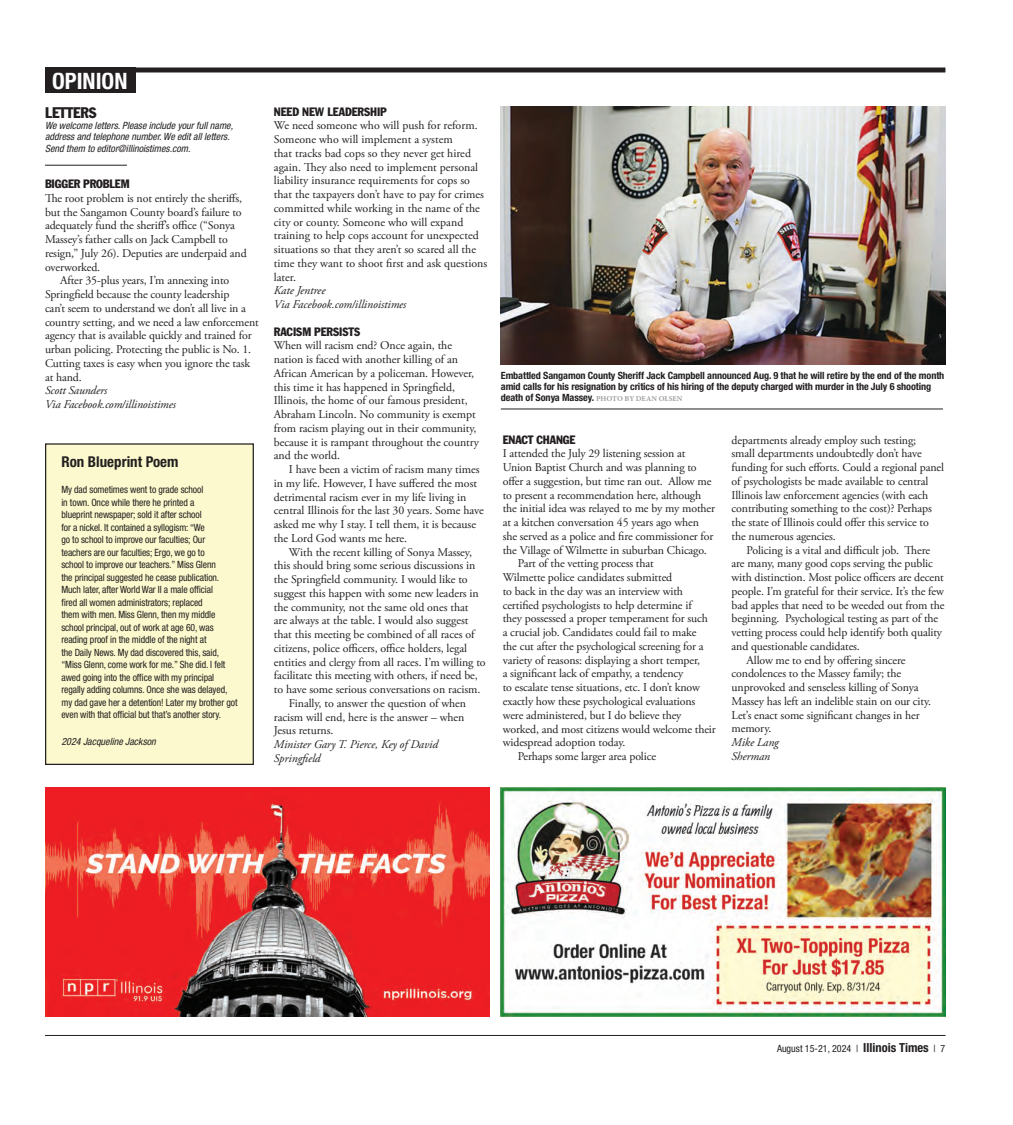
<style>
.page{position:relative;width:1013px;height:1125px;background:#fff}
.page>*{position:absolute;margin:0;border:0;box-sizing:border-box;transform-origin:0 0}
.t1{font:700 condensed 22.88px "Helvetica Neue";color:#fff}
.t2{font:15px "Franklin Gothic Condensed";letter-spacing:-.015em;color:#231f20}
.No_Spacing{font:700 condensed 14.88px "Helvetica Neue";color:#231f20}
.No_Spacing-2{font:11.88px/13.8px "Adobe Garamond Pro";letter-spacing:-.01em;color:#231f20}
.No_Spacing-3{font:italic 11.88px "Adobe Garamond Pro";letter-spacing:-.01em;color:#231f20}
.t3{font:11.88px "Franklin Gothic Condensed";letter-spacing:-.005em;color:#231f20}
.No_Spacing-4{font:condensed 10px "Helvetica Neue";letter-spacing:-.01em;color:#231f20}
.t4{font:700 condensed 10px/11.2px "Helvetica Neue";letter-spacing:-.01em;color:#231f20}
.t5{font:italic condensed 10px/11.2px "Helvetica Neue";color:#231f20}
.s1{font-family:"Minion Pro";font-stretch:normal;font-size:7.5px;color:#9d9fa2}
.s2{font-weight:700;font-size:12.5px}
</style>
<div class="page">
<hr style="left:45px;top:1035px;width:900px;height:1px;background:#231f20">
<hr style="left:45px;top:165px;width:82px;height:1px;background:#231f20">
<div style="left:46px;top:444px;width:207px;height:320px;background:#fbf9cd"></div>
<div style="left:45px;top:443px;width:209px;height:322px;border:1px solid #231f20"></div>
<div style="left:45px;top:68px;width:91px;height:25px;background:#231f20"></div>
<hr style="left:45px;top:68px;width:900px;height:4px;background:#231f20">
<img style="left:501px;top:106px;width:444px;height:258px">
<hr style="left:501px;top:409px;width:441px;height:1px;background:#231f20">
<img style="left:501px;top:788px;width:444px;height:229px">
<img style="left:45px;top:788px;width:444px;height:229px">
<p class="t1" style="left:52px;top:67px;width:77px">OPINION</p>
<p class="t2" style="left:45px;top:103px;width:53px">LETTERS</p>
<p class="t5" style="left:45px;top:120px;width:189px">We welcome letters. Please include your full name, address and telephone number. We edit all letters.<br>Send them to editor@illinoistimes.com.</p>
<p class="t3" style="left:45px;top:177px;width:86px">BIGGER PROBLEM</p>
<p class="No_Spacing-2" style="left:45px;top:192px;width:203px">The root problem is not entirely the sheriffs, but the Sangamon County board’s failure to adequately fund the sheriff’s office (“Sonya Massey’s father calls on Jack Campbell to resign,” July 26). Deputies are underpaid and overworked.</p>
<p class="No_Spacing-2" style="left:45px;top:274px;width:215px;text-indent:15px">After 35-plus years, I’m annexing into Springfield because the county leadership<br>can’t seem to understand we don’t all live in a country setting, and we need a law enforcement agency that is available quickly and trained for urban policing. Protecting the public is No. 1.<br>Cutting taxes is easy when you ignore the task at hand.</p>
<p class="No_Spacing-3" style="left:45px;top:383px;width:64px">Scott Saunders</p>
<p class="No_Spacing-3" style="left:45px;top:397px;width:132px">Via Facebook.com/illinoistimes</p>
<p class="No_Spacing" style="left:61px;top:453px;width:119px">Ron Blueprint Poem</p>
<p class="No_Spacing-4" style="left:61px;top:484px;width:143px">My dad sometimes went to grade school</p>
<p class="No_Spacing-4" style="left:61px;top:496px;width:134px">in town. Once while there he printed a</p>
<p class="No_Spacing-4" style="left:61px;top:509px;width:142px">blueprint newspaper; sold it after school</p>
<p class="No_Spacing-4" style="left:61px;top:521px;width:145px">for a nickel. It contained a syllogism: “We</p>
<p class="No_Spacing-4" style="left:61px;top:534px;width:145px">go to school to improve our faculties; Our</p>
<p class="No_Spacing-4" style="left:61px;top:546px;width:145px">teachers are our faculties; Ergo, we go to</p>
<p class="No_Spacing-4" style="left:61px;top:559px;width:156px">school to improve our teachers.” Miss Glenn</p>
<p class="No_Spacing-4" style="left:61px;top:571px;width:159px">the principal suggested he cease publication.</p>
<p class="No_Spacing-4" style="left:61px;top:584px;width:153px">Much later, after World War II a male official</p>
<p class="No_Spacing-4" style="left:61px;top:596px;width:143px">fired all women administrators; replaced</p>
<p class="No_Spacing-4" style="left:61px;top:609px;width:155px">them with men. Miss Glenn, then my middle</p>
<p class="No_Spacing-4" style="left:61px;top:621px;width:154px">school principal, out of work at age 60, was</p>
<p class="No_Spacing-4" style="left:61px;top:634px;width:147px">reading proof in the middle of the night at</p>
<p class="No_Spacing-4" style="left:61px;top:646px;width:159px">the Daily News. My dad discovered this, said,</p>
<p class="No_Spacing-4" style="left:61px;top:659px;width:165px">“Miss Glenn, come work for me.” She did. I felt</p>
<p class="No_Spacing-4" style="left:61px;top:671px;width:154px">awed going into the office with my principal</p>
<p class="No_Spacing-4" style="left:61px;top:684px;width:167px">regally adding columns. Once she was delayed,</p>
<p class="No_Spacing-4" style="left:61px;top:696px;width:178px">my dad gave her a detention! Later my brother got</p>
<p class="No_Spacing-4" style="left:61px;top:709px;width:161px">even with that official but that’s another story.</p>
<p class="t5" style="left:61px;top:735px;width:96px">2024 Jacqueline Jackson</p>
<p class="t3" style="left:274px;top:104px;width:114px">NEED NEW LEADERSHIP</p>
<p class="No_Spacing-2" style="left:274px;top:119px;width:215px">We need someone who will push for reform.<br>Someone who will implement a system<br>that tracks bad cops so they never get hired again. They also need to implement personal liability insurance requirements for cops so that the taxpayers don’t have to pay for crimes committed while working in the name of the city or county. Someone who will expand training to help cops account for unexpected situations so that they aren’t so scared all the time they want to shoot first and ask questions later.</p>
<p class="No_Spacing-3" style="left:274px;top:283px;width:53px">Kate Jentree</p>
<p class="No_Spacing-3" style="left:274px;top:297px;width:134px">Via Facebook.com/illinoistimes</p>
<p class="t3" style="left:274px;top:324px;width:88px">RACISM PERSISTS</p>
<p class="No_Spacing-2" style="left:274px;top:339px;width:207px">When will racism end? Once again, the nation is faced with another killing of an African American by a policeman. However, this time it has happened in Springfield, Illinois, the home of our famous president, Abraham Lincoln. No community is exempt from racism playing out in their community, because it is rampant throughout the country and the world.</p>
<p class="No_Spacing-2" style="left:274px;top:463px;width:211px;text-indent:15px">I have been a victim of racism many times in my life. However, I have suffered the most detrimental racism ever in my life living in central Illinois for the last 30 years. Some have asked me why I stay. I tell them, it is because the Lord God wants me here.</p>
<p class="No_Spacing-2" style="left:274px;top:545px;width:213px;text-indent:15px">With the recent killing of Sonya Massey, this should bring some serious discussions in the Springfield community. I would like to suggest this happen with some new leaders in the community, not the same old ones that<br>are always at the table. I would also suggest that this meeting be combined of all races of citizens, police officers, office holders, legal entities and clergy from all races. I’m willing to facilitate this meeting with others, if need be, to have some serious conversations on racism.</p>
<p class="No_Spacing-2" style="left:274px;top:697px;width:194px;text-indent:15px">Finally, to answer the question of when racism will end, here is the answer – when<br>Jesus returns.</p>
<p class="No_Spacing-3" style="left:274px;top:737px;width:166px">Minister Gary T. Pierce, Key of David</p>
<p class="No_Spacing-3" style="left:274px;top:751px;width:48px">Springfield</p>
<p class="t4" style="left:501px;top:369px;width:445px">Embattled Sangamon County Sheriff Jack Campbell announced Aug. 9 that he will retire by the end of the month amid calls for his resignation by critics of his hiring of the deputy charged with murder in the July 6 shooting death of Sonya Massey. <span class="s1">PHOTO BY DEAN OLSEN</span></p>
<p class="t3" style="left:502px;top:432px;width:74px">ENACT CHANGE</p>
<p class="No_Spacing-2" style="left:502px;top:447px;width:214px">I attended the July 29 listening session at Union Baptist Church and was planning to offer a suggestion, but time ran out. Allow me to present a recommendation here, although the initial idea was relayed to me by my mother at a kitchen conversation 45 years ago when she served as a police and fire commissioner for the Village of Wilmette in suburban Chicago.</p>
<p class="No_Spacing-2" style="left:502px;top:557px;width:214px;text-indent:15px">Part of the vetting process that<br>Wilmette police candidates submitted<br>to back in the day was an interview with certified psychologists to help determine if<br>they possessed a proper temperament for such<br>a crucial job. Candidates could fail to make<br>the cut after the psychological screening for a variety of reasons: displaying a short temper,<br>a significant lack of empathy, a tendency<br>to escalate tense situations, etc. I don’t know exactly how these psychological evaluations were administered, but I do believe they worked, and most citizens would welcome their widespread adoption today.</p>
<p class="No_Spacing-2" style="left:518px;top:750px;width:140px">Perhaps some larger area police</p>
<p class="No_Spacing-2" style="left:731px;top:433px;width:214px">departments already employ such testing;<br>small departments undoubtedly don’t have funding for such efforts. Could a regional panel of psychologists be made available to central Illinois law enforcement agencies (with each contributing something to the cost)? Perhaps the state of Illinois could offer this service to the numerous agencies.</p>
<p class="No_Spacing-2" style="left:731px;top:543px;width:214px;text-indent:15px">Policing is a vital and difficult job. There are many, many good cops serving the public with distinction. Most police officers are decent people. I’m grateful for their service. It’s the few bad apples that need to be weeded out from the beginning. Psychological testing as part of the vetting process could help identify both quality and questionable candidates.</p>
<p class="No_Spacing-2" style="left:731px;top:653px;width:201px;text-indent:15px">Allow me to end by offering sincere condolences to the Massey family; the unprovoked and senseless killing of Sonya Massey has left an indelible stain on our city.<br>Let’s enact some significant changes in her memory.</p>
<p class="No_Spacing-3" style="left:731px;top:735px;width:49px">Mike Lang</p>
<p class="No_Spacing-3" style="left:731px;top:749px;width:40px">Sherman</p>
<p class="No_Spacing-4" style="left:777px;top:1043px;width:170px">August 15-21, 2024 | <span class="s2">Illinois Times</span> | 7</p>
</div>
